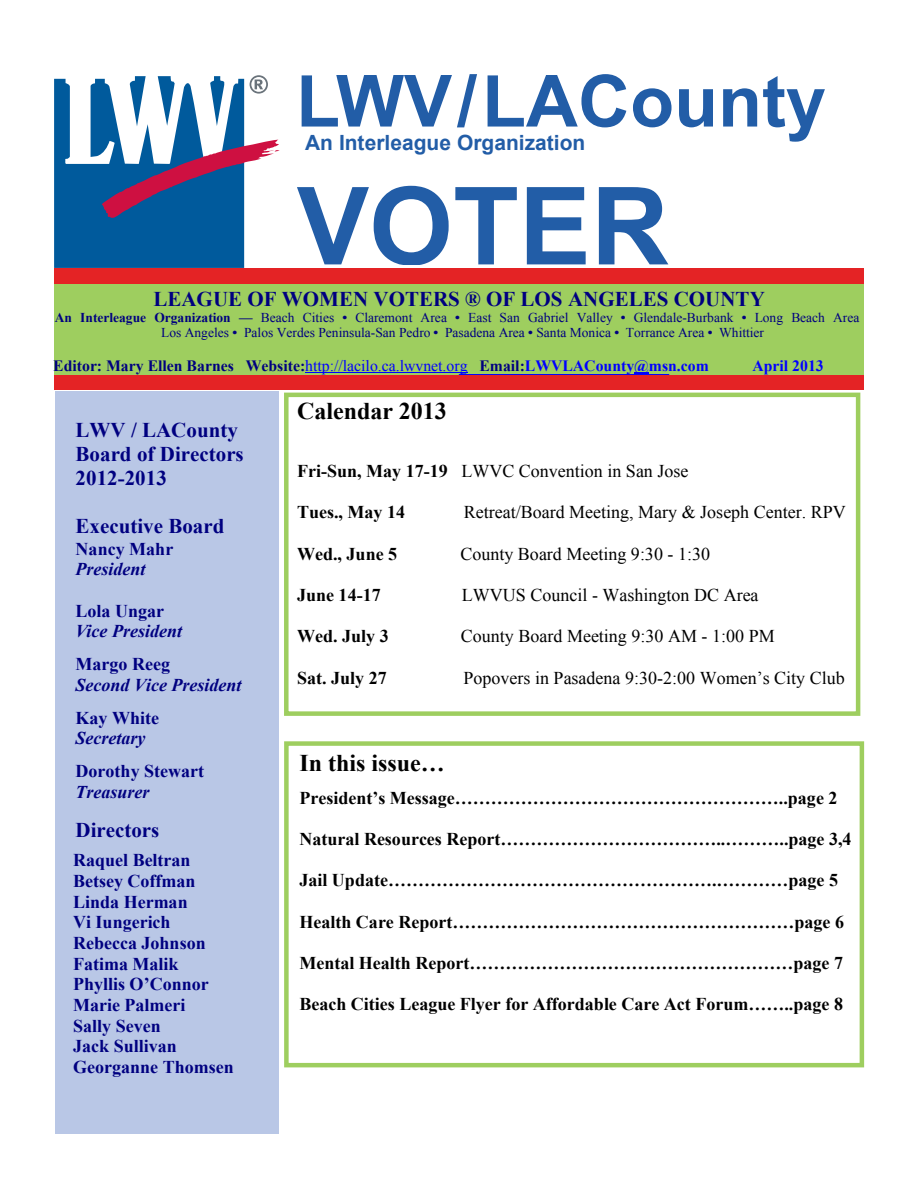
<style>
.page{position:relative;width:918px;height:1188px;background:#fff}
.page>*{position:absolute;margin:0;border:0;box-sizing:border-box;transform-origin:0 0}
.t1{font:700 108px "Arial";color:#225da7}
.t2{font:700 72px "Arial";color:#225da7}
.t3{font:700 24px "Times New Roman";color:#000}
.t4{font:700 21px/24.2px "Times New Roman";color:#000080}
.t5{font:700 21px "Arial";color:#225da7}
.t6{font:700 18px "Times New Roman";color:#000}
.t7{font:18px "Times New Roman";color:#000}
.t8{font:700 18px/20.7px "Times New Roman";color:#000080}
.t9{font:italic 700 18px "Times New Roman";color:#000080}
.t10{font:700 15.75px "Times New Roman";color:#000080}
.t11{font:700 15.75px "Times New Roman";color:#00f}
.t12{font:13.5px/15.6px "Times New Roman";color:#000080}
.s1{font-weight:700}
.s2{font-weight:400;color:#00f}
.s3{color:#00f}
</style>
<div class="page">
<div style="left:54px;top:269px;width:810px;height:15px;background:#e42325"></div>
<div style="left:54px;top:285px;width:810px;height:91px;background:#9ece5f"></div>
<hr style="left:305px;top:372px;width:163px;height:1px;background:#00f">
<svg style="left:634px;top:372px;width:15px;height:2px"></svg>
<hr style="left:459px;top:374px;width:210px;height:2px;background:#00f">
<div style="left:54px;top:375px;width:810px;height:15px;background:#e42325"></div>
<div style="left:55px;top:391px;width:224px;height:742px;background:#b9c7e6"></div>
<svg style="left:54px;top:75px;width:226px;height:193px"></svg>
<div style="left:284px;top:393px;width:576px;height:323px;border:4px solid #9ece5f"></div>
<div style="left:284px;top:741px;width:580px;height:326px;border:4px solid #9ece5f"></div>
<h2 class="t2" style="left:296px;top:74px;width:531px">LWV/LACounty</h2>
<p class="t5" style="left:305px;top:135px;width:282px">An Interleague Organization</p>
<h1 class="t1" style="left:297px;top:186px;width:373px">VOTER</h1>
<p class="t4" style="left:153px;top:289px;width:613px">LEAGUE OF WOMEN VOTERS ® OF LOS ANGELES COUNTY</p>
<p class="t12" style="left:161px;top:311px;width:700px;text-indent:-106px"><span class="s1">An Interleague Organization —</span> Beach Cities <span class="s1">•</span> Claremont Area <span class="s1">•</span> East San Gabriel Valley <span class="s1">•</span> Glendale-Burbank <span class="s1">•</span> Long Beach Area<br>Los Angeles <span class="s1">•</span> Palos Verdes Peninsula-San Pedro <span class="s1">•</span> Pasadena Area <span class="s1">•</span> Santa Monica <span class="s1">•</span> Torrance Area <span class="s1">•</span> Whittier</p>
<p class="t10" style="left:53px;top:360px;width:657px">Editor: Mary Ellen Barnes Website:<span class="s2">http://lacilo.ca.lwvnet.org</span> Email:<span class="s3">LWVLACounty@msn.com</span></p>
<p class="t11" style="left:752px;top:360px;width:73px">April 2013</p>
<p class="t4" style="left:76px;top:420px;width:170px">LWV / LACounty<br>Board of Directors<br>2012-2013</p>
<p class="t4" style="left:76px;top:516px;width:150px">Executive Board</p>
<p class="t8" style="left:76px;top:540px;width:99px">Nancy Mahr</p>
<p class="t9" style="left:76px;top:563px;width:72px">President</p>
<p class="t8" style="left:76px;top:602px;width:90px">Lola Ungar</p>
<p class="t9" style="left:76px;top:625px;width:108px">Vice President</p>
<p class="t8" style="left:76px;top:656px;width:96px">Margo Reeg</p>
<p class="t9" style="left:76px;top:679px;width:168px">Second Vice President</p>
<p class="t8" style="left:76px;top:709px;width:85px">Kay White</p>
<p class="t9" style="left:76px;top:732px;width:72px">Secretary</p>
<p class="t8" style="left:76px;top:763px;width:130px">Dorothy Stewart</p>
<p class="t9" style="left:76px;top:786px;width:76px">Treasurer</p>
<p class="t4" style="left:76px;top:820px;width:85px">Directors</p>
<p class="t8" style="left:73px;top:852px;width:162px">Raquel Beltran<br>Betsey Coffman<br>Linda Herman<br>Vi Iungerich<br>Rebecca Johnson<br>Fatima Malik<br>Phyllis O’Connor<br>Marie Palmeri<br>Sally Seven<br>Jack Sullivan<br>Georganne Thomsen</p>
<h3 class="t3" style="left:297px;top:403px;width:151px">Calendar 2013</h3>
<p class="t7" style="left:297px;top:464px;width:393px"><span class="s1">Fri-Sun, May 17-19</span> LWVC Convention in San Jose</p>
<p class="t6" style="left:297px;top:506px;width:110px">Tues., May 14</p>
<p class="t7" style="left:464px;top:506px;width:383px">Retreat/Board Meeting, Mary &amp; Joseph Center. RPV</p>
<p class="t6" style="left:297px;top:547px;width:102px">Wed., June 5</p>
<p class="t7" style="left:460px;top:547px;width:251px">County Board Meeting 9:30 - 1:30</p>
<p class="t6" style="left:297px;top:589px;width:85px">June 14-17</p>
<p class="t7" style="left:462px;top:588px;width:298px">LWVUS Council - Washington DC Area</p>
<p class="t6" style="left:297px;top:630px;width:93px">Wed. July 3</p>
<p class="t7" style="left:461px;top:630px;width:315px">County Board Meeting 9:30 AM - 1:00 PM</p>
<p class="t6" style="left:297px;top:671px;width:91px">Sat. July 27</p>
<p class="t7" style="left:464px;top:671px;width:383px">Popovers in Pasadena 9:30-2:00 Women’s City Club</p>
<h3 class="t3" style="left:299px;top:755px;width:147px">In this issue…</h3>
<p class="t6" style="left:299px;top:791px;width:540px">President’s Message………………………………………………..page 2</p>
<p class="t6" style="left:299px;top:833px;width:554px">Natural Resources Report………………………………..………..page 3,4</p>
<p class="t6" style="left:299px;top:874px;width:540px">Jail Update……………………………………………….…………page 5</p>
<p class="t6" style="left:299px;top:915px;width:546px">Health Care Report…………………………………………………page 6</p>
<p class="t6" style="left:299px;top:957px;width:545px">Mental Health Report………………………………………………page 7</p>
<p class="t6" style="left:299px;top:998px;width:545px">Beach Cities League Flyer for Affordable Care Act Forum……..page 8</p>
</div>
